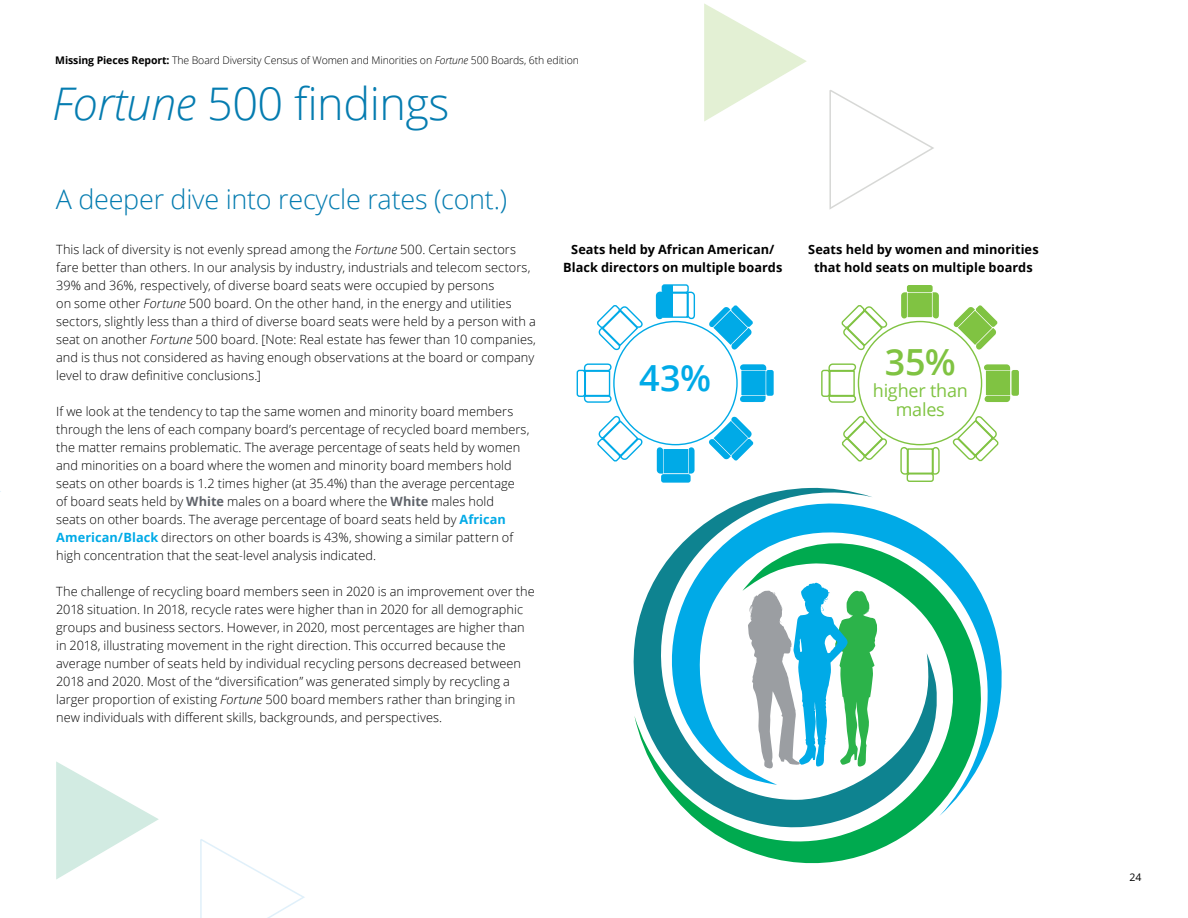
<style>
.page{position:relative;width:1188px;height:918px;background:#fff}
.page>*{position:absolute;margin:0;border:0;box-sizing:border-box;transform-origin:0 0}
.t1{font:300 45px "Open Sans";letter-spacing:-.01em;color:#057cb0}
.t2{font:600 36px "Open Sans";color:#00aae7}
.t3{font:600 36px "Open Sans";color:#80c342}
.t4{font:300 27px "Open Sans";letter-spacing:-.01em;color:#057cb0}
.t5{font:18px/19.5px "Open Sans";letter-spacing:-.015em;color:#80c342;text-align:center}
.t6{font:300 12.75px/18px "Open Sans";letter-spacing:.005em;color:#000}
.t7{font:700 12.75px/18px "Open Sans";letter-spacing:.005em;color:#000;text-align:center}
.t8{font:300 10.5px "Open Sans";letter-spacing:-.01em;color:#000}
.t9{font:10.5px "Open Sans";color:#000}
.s1{font-weight:700}
.s2{font-style:italic}
.s3{font-weight:700;color:#5f636a}
.s4{font-weight:700;color:#00aae7}
</style>
<div class="page">
<svg style="left:709px;top:830px;width:203px;height:34px;fill:#00aa4f"></svg>
<svg style="left:633px;top:557px;width:296px;height:273px"></svg>
<svg style="left:670px;top:487px;width:332px;height:329px"></svg>
<svg style="left:901px;top:292px;width:38px;height:26px"></svg>
<div style="left:907px;top:285px;width:26px;height:7px;background:#80c342;border-radius:2px"></div>
<svg style="left:900px;top:447px;width:40px;height:28px"></svg>
<div style="left:907px;top:473px;width:27px;height:9px;border:1px solid #80c342;border-radius:2px"></div>
<svg style="left:828px;top:363px;width:29px;height:40px"></svg>
<div style="left:821px;top:370px;width:9px;height:27px;border:1px solid #80c342;border-radius:2px"></div>
<svg style="left:984px;top:364px;width:26px;height:38px"></svg>
<div style="left:1012px;top:370px;width:7px;height:26px;background:#80c342;border-radius:2px"></div>
<svg style="left:953px;top:305px;width:45px;height:45px"></svg>
<svg style="left:842px;top:416px;width:47px;height:46px"></svg>
<svg style="left:841px;top:305px;width:48px;height:47px"></svg>
<svg style="left:951px;top:415px;width:48px;height:47px"></svg>
<svg style="left:655px;top:291px;width:41px;height:29px"></svg>
<div style="left:662px;top:284px;width:27px;height:9px;border:1px solid #00aae7;border-radius:2px"></div>
<div style="left:661px;top:474px;width:30px;height:9px;background:#00aae7;border-radius:2px"></div>
<svg style="left:657px;top:447px;width:38px;height:27px"></svg>
<svg style="left:583px;top:363px;width:29px;height:40px"></svg>
<div style="left:577px;top:370px;width:8px;height:27px;border:1px solid #00aae7;border-radius:2px"></div>
<svg style="left:740px;top:364px;width:26px;height:38px"></svg>
<div style="left:766px;top:370px;width:8px;height:26px;background:#00aae7;border-radius:2px"></div>
<svg style="left:709px;top:305px;width:44px;height:45px"></svg>
<svg style="left:597px;top:416px;width:47px;height:46px"></svg>
<svg style="left:597px;top:305px;width:48px;height:47px"></svg>
<svg style="left:708px;top:416px;width:45px;height:45px"></svg>
<div style="left:663px;top:285px;width:10px;height:32px;background:#00aae7"></div>
<svg style="left:200px;top:839px;width:105px;height:79px"></svg>
<svg style="left:829px;top:90px;width:105px;height:120px"></svg>
<svg style="left:704px;top:3px;width:103px;height:118px"></svg>
<svg style="left:56px;top:761px;width:103px;height:119px"></svg>
<svg style="left:748px;top:582px;width:129px;height:188px"></svg>
<p class="t8" style="left:55px;top:53px;width:525px"><span class="s1">Missing Pieces Report:</span> The Board Diversity Census of Women and Minorities on <span class="s2">Fortune</span> 500 Boards, 6th edition</p>
<h1 class="t1" style="left:52px;top:73px;width:399px"><span class="s2">Fortune</span> 500 findings</h1>
<h3 class="t4" style="left:56px;top:180px;width:453px">A deeper dive into recycle rates (cont.)</h3>
<p class="t6" style="left:56px;top:240px;width:481px">This lack of diversity is not evenly spread among the <span class="s2">Fortune</span> 500. Certain sectors fare better than others. In our analysis by industry, industrials and telecom sectors, 39% and 36%, respectively, of diverse board seats were occupied by persons<br>on some other <span class="s2">Fortune</span> 500 board. On the other hand, in the energy and utilities sectors, slightly less than a third of diverse board seats were held by a person with a seat on another <span class="s2">Fortune</span> 500 board. [Note: Real estate has fewer than 10 companies, and is thus not considered as having enough observations at the board or company level to draw definitive conclusions.]</p>
<p class="t6" style="left:56px;top:402px;width:475px">If we look at the tendency to tap the same women and minority board members through the lens of each company board’s percentage of recycled board members, the matter remains problematic. The average percentage of seats held by women and minorities on a board where the women and minority board members hold seats on other boards is 1.2 times higher (at 35.4%) than the average percentage<br>of board seats held by <span class="s3">White</span> males on a board where the <span class="s3">White</span> males hold<br>seats on other boards. The average percentage of board seats held by <span class="s4">African American/Black</span> directors on other boards is 43%, showing a similar pattern of high concentration that the seat-level analysis indicated.</p>
<p class="t6" style="left:56px;top:582px;width:480px">The challenge of recycling board members seen in 2020 is an improvement over the 2018 situation. In 2018, recycle rates were higher than in 2020 for all demographic groups and business sectors. However, in 2020, most percentages are higher than in 2018, illustrating movement in the right direction. This occurred because the average number of seats held by individual recycling persons decreased between 2018 and 2020. Most of the “diversification” was generated simply by recycling a larger proportion of existing <span class="s2">Fortune</span> 500 board members rather than bringing in new individuals with different skills, backgrounds, and perspectives.</p>
<p class="t7" style="left:563px;top:240px;width:221px">Seats held by African American/<br>Black directors on multiple boards</p>
<p class="t7" style="left:808px;top:240px;width:232px">Seats held by women and minorities that hold seats on multiple boards</p>
<h2 class="t2" style="left:639px;top:354px;width:74px">43%</h2>
<h2 class="t3" style="left:885px;top:337px;width:72px">35%</h2>
<h3 class="t5" style="left:873px;top:380px;width:96px">higher than males</h3>
<p class="t9" style="left:1130px;top:870px;width:13px">24</p>
</div>
